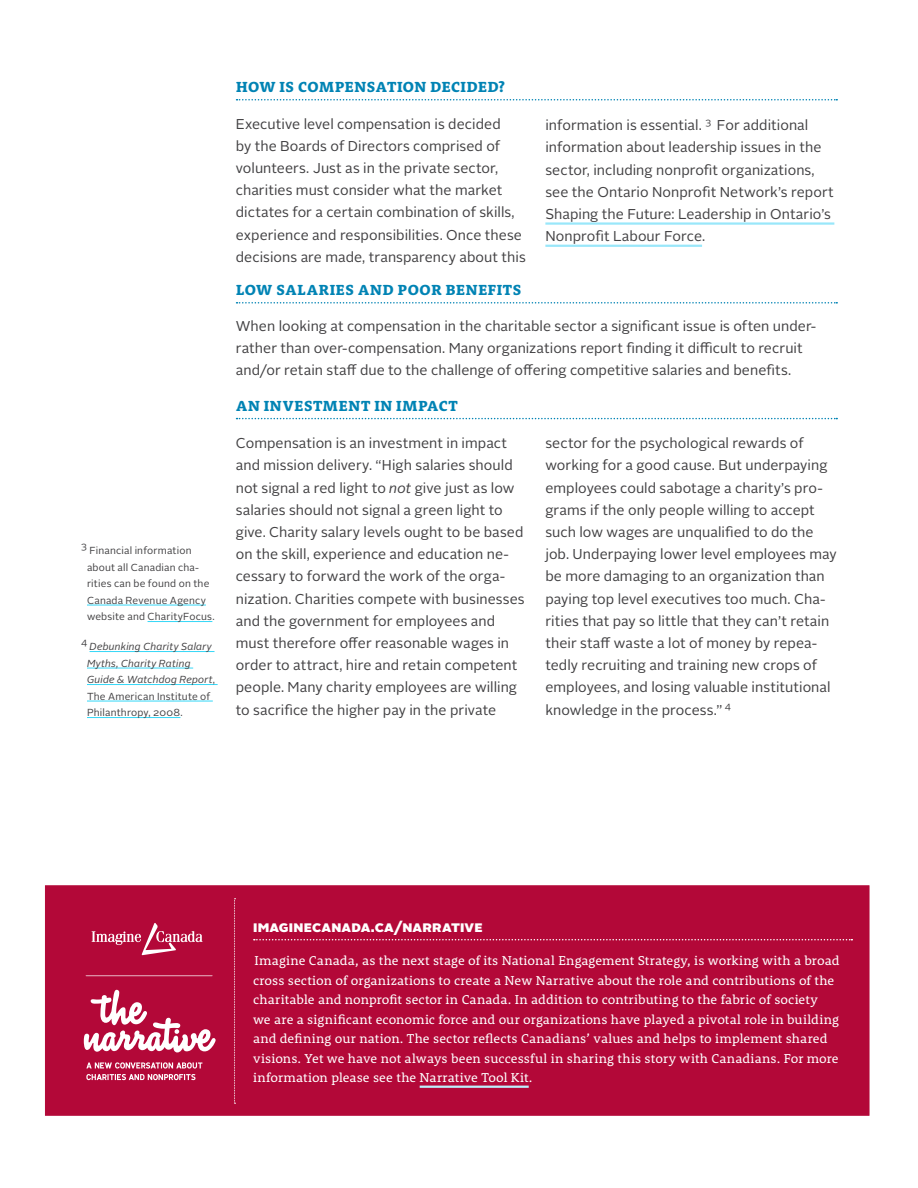
<style>
.page{position:relative;width:918px;height:1188px;background:#fff}
.page>*{position:absolute;margin:0;border:0;box-sizing:border-box;transform-origin:0 0}
.Heading{font:800 15px "Rooney";letter-spacing:.04em;color:#0083b4}
.About_the_project{font:900 15px "Alright Sans";letter-spacing:.01em;color:#fff}
.Body_copy{font:14.25px/22.2px "Alright Sans";letter-spacing:.005em;color:#414042}
.About_the_project-2{font:13.2px/19.5px "Rooney";letter-spacing:.005em;color:#fff}
.Footnote_copy{font:10.2px/16.5px "Alright Sans";letter-spacing:.02em;color:#414042}
.Footnote_copy-2{font:italic 10.2px/16.5px "Alright Sans";letter-spacing:.015em;color:#414042}
.Footnote_copy-3{font:9.6px "Alright Sans";color:#414042}
.s1{font-style:normal}
.s2{font-style:italic}
</style>
<div class="page">
<div style="left:45px;top:885px;width:824px;height:231px;background:#b30838;border:1px solid #b30838"></div>
<svg style="left:254px;top:939px;width:598px;height:1px"></svg>
<hr style="left:420px;top:1086px;width:109px;height:2px;background:#bdeffc">
<svg style="left:84px;top:923px;width:132px;height:157px"></svg>
<svg style="left:234px;top:898px;width:2px;height:206px"></svg>
<svg style="left:237px;top:99px;width:600px;height:1px"></svg>
<hr style="left:87px;top:605px;width:119px;height:1px;background:#34d7f7">
<hr style="left:148px;top:621px;width:64px;height:1px;background:#34d7f7">
<hr style="left:90px;top:651px;width:125px;height:1px;background:#34d7f7">
<hr style="left:87px;top:668px;width:106px;height:1px;background:#34d7f7">
<hr style="left:87px;top:684px;width:131px;height:1px;background:#34d7f7">
<hr style="left:87px;top:701px;width:126px;height:1px;background:#34d7f7">
<hr style="left:87px;top:717px;width:93px;height:1px;background:#34d7f7">
<hr style="left:545px;top:222px;width:289px;height:3px;background:#99e7fa">
<hr style="left:545px;top:245px;width:157px;height:2px;background:#99e7fa">
<svg style="left:237px;top:302px;width:600px;height:2px"></svg>
<svg style="left:237px;top:418px;width:600px;height:1px"></svg>
<p class="Footnote_copy-3" style="left:81px;top:539px;width:7px">3</p>
<p class="Footnote_copy" style="left:87px;top:542px;width:129px">Financial information about all Canadian cha&shy;rities can be found on the<br>Canada Revenue Agency website and CharityFocus.</p>
<p class="Footnote_copy-3" style="left:81px;top:635px;width:8px">4</p>
<p class="Footnote_copy-2" style="left:87px;top:638px;width:130px">Debunking Charity Salary<br>Myths, Charity Rating<br>Guide &amp; Watchdog Report<span class="s1">,<br>The American Institute of<br>Philanthropy, 2008.</span></p>
<p class="Heading" style="left:236px;top:77px;width:270px">HOW IS COMPENSATION DECIDED?</p>
<p class="Body_copy" style="left:236px;top:113px;width:292px">Executive level compensation is decided<br>by the Boards of Directors comprised of volunteers. Just as in the private sector, charities must consider what the market dictates for a certain combination of skills, experience and responsibilities. Once these decisions are made, transparency about this</p>
<p class="Body_copy" style="left:545px;top:114px;width:290px">information is essential. <sup>3</sup> For additional information about leadership issues in the sector, including nonprofit organizations, see the Ontario Nonprofit Network’s report Shaping the Future: Leadership in Ontario’s Nonprofit Labour Force.</p>
<p class="Heading" style="left:236px;top:280px;width:287px">LOW SALARIES AND POOR BENEFITS</p>
<p class="Body_copy" style="left:236px;top:315px;width:581px">When looking at compensation in the charitable sector a significant issue is often under&shy;rather than over-compensation. Many organizations report finding it difficult to recruit and/or retain staff due to the challenge of offering competitive salaries and benefits.</p>
<p class="Heading" style="left:236px;top:396px;width:223px">AN INVESTMENT IN IMPACT</p>
<p class="Body_copy" style="left:236px;top:432px;width:290px">Compensation is an investment in impact and mission delivery. “High salaries should not signal a red light to <span class="s2">not</span> give just as low salaries should not signal a green light to give. Charity salary levels ought to be based on the skill, experience and education ne&shy;cessary to forward the work of the orga&shy;nization. Charities compete with businesses and the government for employees and must therefore offer reasonable wages in order to attract, hire and retain competent people. Many charity employees are willing to sacrifice the higher pay in the private</p>
<p class="Body_copy" style="left:545px;top:432px;width:293px">sector for the psychological rewards of working for a good cause. But underpaying employees could sabotage a charity’s pro&shy;grams if the only people willing to accept such low wages are unqualified to do the job. Underpaying lower level employees may be more damaging to an organization than paying top level executives too much. Cha&shy;rities that pay so little that they can’t retain their staff waste a lot of money by repea&shy;tedly recruiting and training new crops of employees, and losing valuable institutional knowledge in the process.” <sup>4</sup></p>
<p class="About_the_project" style="left:253px;top:916px;width:231px">imaginecanada.ca/narrative</p>
<p class="About_the_project-2" style="left:253px;top:951px;width:588px">Imagine Canada, as the next stage of its National Engagement Strategy, is working with a broad cross section of organizations to create a New Narrative about the role and contributions of the charitable and nonprofit sector in Canada. In addition to contributing to the fabric of society<br>we are a significant economic force and our organizations have played a pivotal role in building and defining our nation. The sector reflects Canadians’ values and helps to implement shared visions. Yet we have not always been successful in sharing this story with Canadians. For more information please see the Narrative Tool Kit.</p>
</div>
